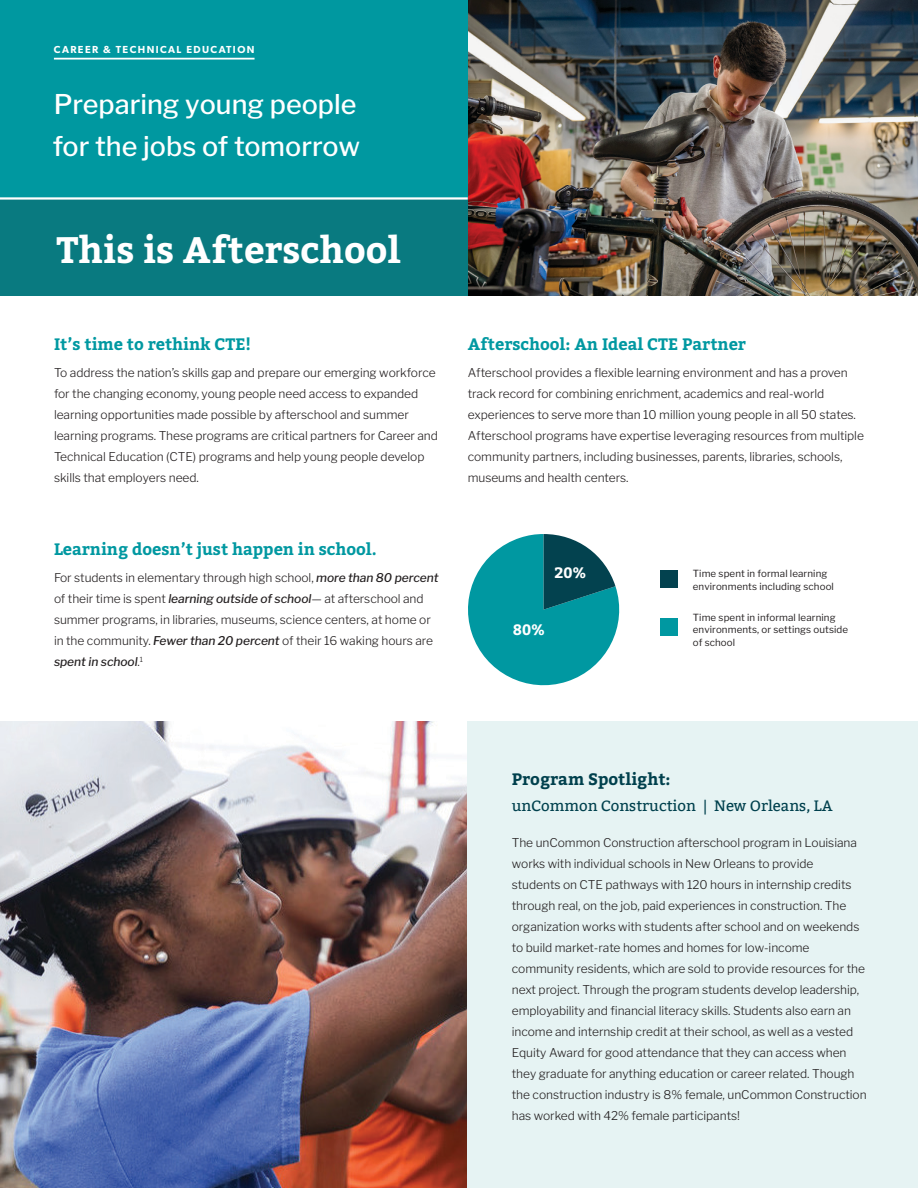
<style>
.page{position:relative;width:918px;height:1188px;background:#fff}
.page>*{position:absolute;margin:0;border:0;box-sizing:border-box;transform-origin:0 0}
.t1{font:700 36.75px "Bitter";color:#fff}
.BODY{font:500 27px/42px "Libre Franklin";color:#fff}
.t2{font:700 16.5px "Bitter";color:#0098a1}
.t3{font:700 16.5px "Bitter";color:#00404d}
.t4{font:15px "Bitter";color:#00404d}
.BODY-2{font:700 15px "Bitter";color:#fff}
.body{font:300 12px/21px "Libre Franklin";letter-spacing:-.005em;color:#231f20}
.underline{font:600 10.2px "Gibson";letter-spacing:.14em;color:#fff}
.Subhead{font:9.75px/12.5px "Libre Franklin";letter-spacing:.01em;color:#231f20}
.s1{font-weight:500;font-style:italic}
</style>
<div class="page">
<div style="left:0;top:0;width:477px;height:250px;background:#0098a0"></div>
<div style="left:0;top:200px;width:468px;height:96px;background:#097a80"></div>
<hr style="left:0;top:197px;width:468px;height:3px;background:#fff">
<img style="left:468px;top:0;width:450px;height:296px">
<img style="left:0;top:722px;width:468px;height:466px">
<div style="left:660px;top:570px;width:17px;height:18px;background:#03424f"></div>
<div style="left:660px;top:618px;width:17px;height:18px;background:#0098a1"></div>
<svg style="left:468px;top:534px;width:152px;height:152px"></svg>
<div style="left:468px;top:722px;width:450px;height:466px;background:#e6f3f3"></div>
<hr style="left:54px;top:58px;width:201px;height:2px;background:#fff">
<p class="underline" style="left:54px;top:44px;width:202px">CAREER &amp; TECHNICAL EDUCATION</p>
<p class="BODY" style="left:53px;top:83px;width:309px">Preparing young people for the jobs of tomorrow</p>
<p class="t1" style="left:57px;top:228px;width:346px">This is Afterschool</p>
<p class="t2" style="left:54px;top:335px;width:199px">It’s time to rethink CTE!</p>
<p class="body" style="left:54px;top:363px;width:386px">To address the nation’s skills gap and prepare our emerging workforce for the changing economy, young people need access to expanded learning opportunities made possible by afterschool and summer learning programs. These programs are critical partners for Career and Technical Education (CTE) programs and help young people develop skills that employers need.</p>
<p class="t2" style="left:468px;top:335px;width:280px">Afterschool: An Ideal CTE Partner</p>
<p class="body" style="left:468px;top:363px;width:398px">Afterschool provides a flexible learning environment and has a proven track record for combining enrichment, academics and real-world experiences to serve more than 10 million young people in all 50 states.<br>Afterschool programs have expertise leveraging resources from multiple community partners, including businesses, parents, libraries, schools, museums and health centers.</p>
<p class="t2" style="left:54px;top:540px;width:324px">Learning doesn’t just happen in school.</p>
<p class="body" style="left:54px;top:568px;width:386px">For students in elementary through high school, <span class="s1">more than 80 percent </span>of their time is spent <span class="s1">learning outside of school</span>— at afterschool and summer programs, in libraries, museums, science centers, at home or in the community. <span class="s1">Fewer than 20 percent</span> of their 16 waking hours are <span class="s1">spent in school</span>.<sup>1</sup></p>
<p class="Subhead" style="left:693px;top:568px;width:143px">Time spent in formal learning environments including school</p>
<p class="BODY-2" style="left:554px;top:564px;width:34px">20%</p>
<p class="Subhead" style="left:693px;top:611px;width:157px">Time spent in informal learning environments, or settings outside of school</p>
<p class="BODY-2" style="left:513px;top:621px;width:34px">80%</p>
<p class="t3" style="left:512px;top:770px;width:160px">Program Spotlight:</p>
<p class="t4" style="left:512px;top:797px;width:322px">unCommon Construction | New Orleans, LA</p>
<p class="body" style="left:512px;top:832px;width:356px">The unCommon Construction afterschool program in Louisiana works with individual schools in New Orleans to provide<br>students on CTE pathways with 120 hours in internship credits through real, on the job, paid experiences in construction. The organization works with students after school and on weekends to build market-rate homes and homes for low-income community residents, which are sold to provide resources for the next project. Through the program students develop leadership, employability and financial literacy skills. Students also earn an income and internship credit at their school, as well as a vested Equity Award for good attendance that they can access when they graduate for anything education or career related. Though the construction industry is 8% female, unCommon Construction has worked with 42% female participants!</p>
</div>
